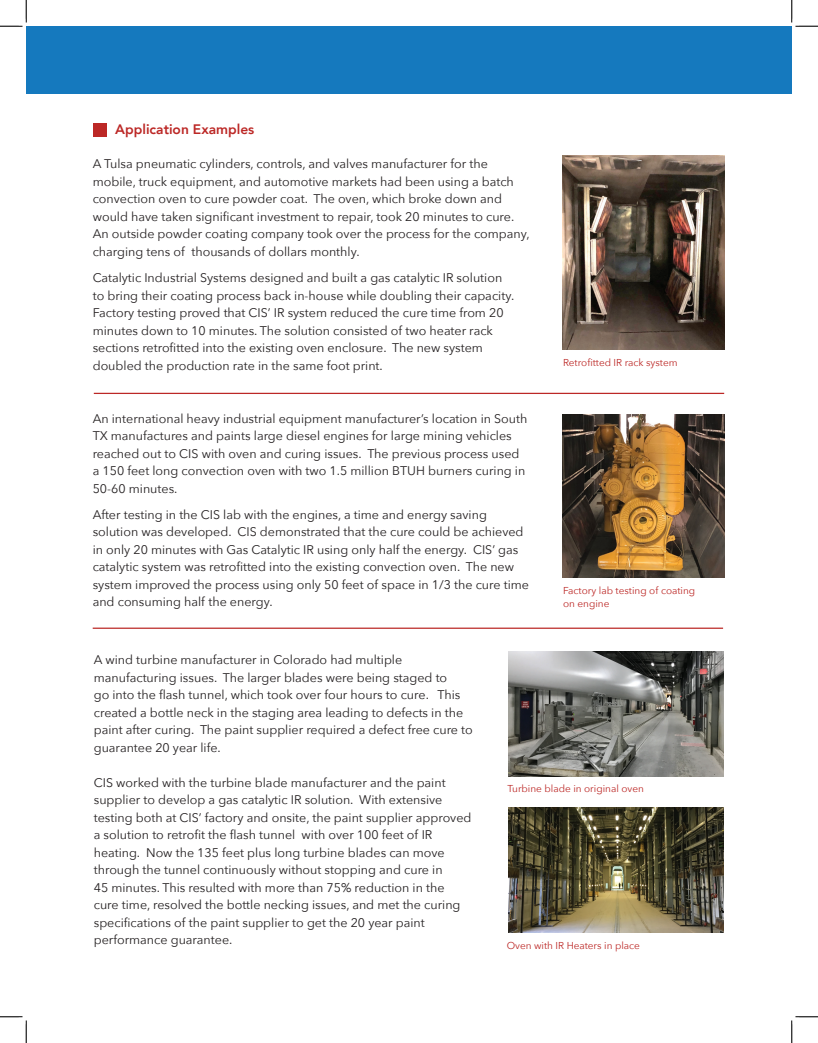
<style>
.page{position:relative;width:818px;height:1043px;background:#fff}
.page>*{position:absolute;margin:0;border:0;box-sizing:border-box;transform-origin:0 0}
.t1{font:800 13.75px "Avenir";color:#bc2826}
.t2{font:12.5px/17.5px "Avenir Next";color:#231f20}
.t3{font:10px/12.5px "Avenir Next";color:#bc2826}
</style>
<div class="page">
<img style="left:508px;top:651px;width:215px;height:125px">
<div style="left:26px;top:26px;width:765px;height:68px;background:#1579be"></div>
<div style="left:93px;top:123px;width:13px;height:13px;background:#bc2826"></div>
<img style="left:563px;top:156px;width:161px;height:193px">
<img style="left:563px;top:415px;width:161px;height:162px">
<img style="left:508px;top:807px;width:215px;height:125px">
<hr style="left:93px;top:627px;width:630px;height:2px;background:#bc2826">
<hr style="left:94px;top:393px;width:630px;height:1px;background:#bc2826">
<svg style="left:0;top:0;width:27px;height:27px"></svg>
<svg style="left:0;top:1016px;width:27px;height:26px"></svg>
<svg style="left:791px;top:0;width:27px;height:27px"></svg>
<svg style="left:791px;top:1016px;width:27px;height:26px"></svg>
<p class="t1" style="left:115px;top:119px;width:141px">Application Examples</p>
<p class="t2" style="left:93px;top:155px;width:438px">A Tulsa pneumatic cylinders, controls, and valves manufacturer for the mobile, truck equipment, and automotive markets had been using a batch convection oven to cure powder coat. The oven, which broke down and would have taken significant investment to repair, took 20 minutes to cure.<br>An outside powder coating company took over the process for the company, charging tens of thousands of dollars monthly.</p>
<p class="t2" style="left:93px;top:268px;width:423px">Catalytic Industrial Systems designed and built a gas catalytic IR solution to bring their coating process back in-house while doubling their capacity.<br>Factory testing proved that CIS’ IR system reduced the cure time from 20 minutes down to 10 minutes. The solution consisted of two heater rack sections retrofitted into the existing oven enclosure. The new system doubled the production rate in the same foot print.</p>
<p class="t2" style="left:93px;top:409px;width:436px">An international heavy industrial equipment manufacturer’s location in South TX manufactures and paints large diesel engines for large mining vehicles reached out to CIS with oven and curing issues. The previous process used a 150 feet long convection oven with two 1.5 million BTUH burners curing in 50-60 minutes.</p>
<p class="t2" style="left:93px;top:505px;width:438px">After testing in the CIS lab with the engines, a time and energy saving solution was developed. CIS demonstrated that the cure could be achieved in only 20 minutes with Gas Catalytic IR using only half the energy. CIS’ gas catalytic system was retrofitted into the existing convection oven. The new system improved the process using only 50 feet of space in 1/3 the cure time and consuming half the energy.</p>
<p class="t3" style="left:563px;top:355px;width:116px">Retrofitted IR rack system</p>
<p class="t3" style="left:563px;top:584px;width:134px">Factory lab testing of coating on engine</p>
<p class="t2" style="left:94px;top:650px;width:380px">A wind turbine manufacturer in Colorado had multiple manufacturing issues. The larger blades were being staged to<br>go into the flash tunnel, which took over four hours to cure. This created a bottle neck in the staging area leading to defects in the paint after curing. The paint supplier required a defect free cure to guarantee 20 year life.</p>
<p class="t2" style="left:94px;top:773px;width:379px">CIS worked with the turbine blade manufacturer and the paint supplier to develop a gas catalytic IR solution. With extensive testing both at CIS’ factory and onsite, the paint supplier approved a solution to retrofit the flash tunnel with over 100 feet of IR heating. Now the 135 feet plus long turbine blades can move through the tunnel continuously without stopping and cure in<br>45 minutes. This resulted with more than 75% reduction in the cure time, resolved the bottle necking issues, and met the curing specifications of the paint supplier to get the 20 year paint performance guarantee.</p>
<p class="t3" style="left:507px;top:782px;width:138px">Turbine blade in original oven</p>
<p class="t3" style="left:506px;top:939px;width:135px">Oven with IR Heaters in place</p>
</div>
